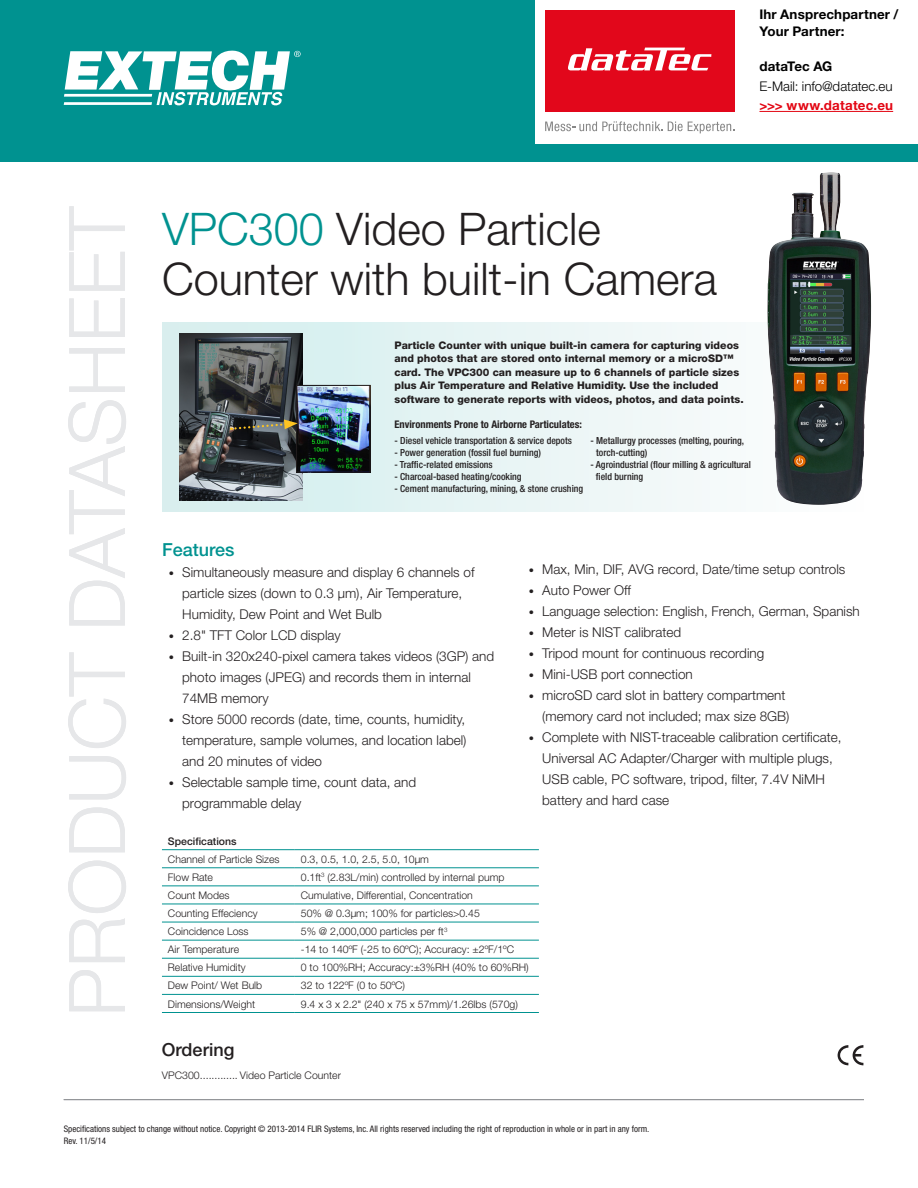
<style>
.page{position:relative;width:918px;height:1188px;background:#fff}
.page>*{position:absolute;margin:0;border:0;box-sizing:border-box;transform-origin:0 0}
.t1{font:300 78px "Helvetica Neue LT";color:#e6e7e9}
.t2{font:300 45px/49.5px "Helvetica Neue LT";color:#231f20}
.t3{font:500 18px "Helvetica Neue LT";color:#009290}
.t4{font:500 18px "Helvetica Neue LT";color:#231f20}
.t5{font:300 13.5px/21px "Helvetica Neue LT";color:#231f20}
.t6{font:700 13.35px/16.6px "Helvetica Neue LT Pro";letter-spacing:.01em;color:#000}
.t7{font:300 13.35px "Helvetica Neue LT Pro";color:#000}
.t8{font:700 13.35px "Helvetica Neue LT Pro";letter-spacing:.015em;color:#e30613}
.t9{font:300 10.5px "Helvetica Neue LT";color:#231f20}
.t10{font:800 10.5px/13.5px "Helvetica Neue LT";color:#231f20}
.t11{font:700 condensed 10.5px "Helvetica Neue LT";color:#231f20}
.t12{font:500 10.5px "Helvetica Neue LT";color:#231f20}
.t13{font:500 condensed 9.75px/12px "Helvetica Neue LT";color:#231f20}
.t14{font:condensed 9px/12px "Helvetica Neue LT";color:#231f20}
.s1{color:#009290}
.s2{font-size:10.5px}
</style>
<div class="page">
<svg style="left:162px;top:323px;width:548px;height:189px"></svg>
<div style="left:0;top:0;width:918px;height:162px;background:#009290"></div>
<svg style="left:64px;top:51px;width:237px;height:54px"></svg>
<hr style="left:64px;top:1099px;width:800px;height:1px;background:#939598">
<svg style="left:838px;top:1045px;width:25px;height:20px"></svg>
<img style="left:767px;top:172px;width:104px;height:333px">
<hr style="left:162px;top:849px;width:133px;height:1px;background:#009290">
<hr style="left:295px;top:849px;width:244px;height:1px;background:#009290">
<hr style="left:162px;top:867px;width:133px;height:1px;background:#009290">
<hr style="left:295px;top:867px;width:244px;height:1px;background:#009290">
<hr style="left:162px;top:885px;width:133px;height:1px;background:#009290">
<hr style="left:295px;top:885px;width:244px;height:1px;background:#009290">
<hr style="left:162px;top:904px;width:133px;height:1px;background:#009290">
<hr style="left:295px;top:904px;width:244px;height:1px;background:#009290">
<hr style="left:162px;top:922px;width:133px;height:1px;background:#009290">
<hr style="left:295px;top:922px;width:244px;height:1px;background:#009290">
<hr style="left:162px;top:940px;width:133px;height:1px;background:#009290">
<hr style="left:295px;top:940px;width:244px;height:1px;background:#009290">
<hr style="left:162px;top:958px;width:133px;height:1px;background:#009290">
<hr style="left:295px;top:958px;width:244px;height:1px;background:#009290">
<hr style="left:162px;top:976px;width:133px;height:1px;background:#009290">
<hr style="left:295px;top:976px;width:244px;height:1px;background:#009290">
<hr style="left:162px;top:994px;width:133px;height:1px;background:#009290">
<hr style="left:295px;top:994px;width:244px;height:1px;background:#009290">
<hr style="left:162px;top:1012px;width:133px;height:1px;background:#009290">
<hr style="left:295px;top:1012px;width:244px;height:1px;background:#009290">
<img style="left:180px;top:334px;width:123px;height:167px">
<img style="left:298px;top:387px;width:70px;height:83px">
<div style="left:296px;top:385px;width:74px;height:87px;border:1px solid #231f20"></div>
<svg style="left:231px;top:420px;width:67px;height:11px"></svg>
<div style="left:536px;top:0;width:382px;height:144px;background:#fff"></div>
<hr style="left:759px;top:111px;width:134px;height:1px;background:#e30613">
<div style="left:545px;top:10px;width:189px;height:102px;background:#e2071b"></div>
<svg style="left:545px;top:121px;width:189px;height:12px"></svg>
<svg style="left:568px;top:48px;width:143px;height:22px"></svg>
<p class="t6" style="left:759px;top:6px;width:141px">Ihr Ansprechpartner /<br>Your Partner:</p>
<p class="t6" style="left:759px;top:58px;width:74px">dataTec AG</p>
<p class="t7" style="left:759px;top:78px;width:135px">E-Mail: info@datatec.eu</p>
<p class="t8" style="left:759px;top:97px;width:135px">&gt;&gt;&gt; www.datatec.eu</p>
<p class="t1" style="left:50px;top:1017px;width:812px;rotate:-90deg">PRODUCT DATASHEET</p>
<p class="t2" style="left:162px;top:204px;width:557px"><span class="s1">VPC300</span> Video Particle<br>Counter with built-in Camera</p>
<p class="t10" style="left:394px;top:338px;width:351px">Particle Counter with unique built-in camera for capturing videos and photos that are stored onto internal memory or a microSD™ card. The VPC300 can measure up to 6 channels of particle sizes plus Air Temperature and Relative Humidity. Use the included software to generate reports with videos, photos, and data points.</p>
<p class="t11" style="left:394px;top:418px;width:189px">Environments Prone to Airborne Particulates:</p>
<p class="t13" style="left:394px;top:435px;width:179px">- Diesel vehicle transportation &amp; service depots</p>
<p class="t13" style="left:394px;top:447px;width:148px">- Power generation (fossil fuel burning)</p>
<p class="t13" style="left:394px;top:459px;width:100px">- Traffic-related emissions</p>
<p class="t13" style="left:394px;top:471px;width:129px">- Charcoal-based heating/cooking</p>
<p class="t13" style="left:394px;top:483px;width:190px">- Cement manufacturing, mining, &amp; stone crushing</p>
<p class="t13" style="left:596px;top:435px;width:149px;text-indent:-6px">- Metallurgy processes (melting, pouring, torch-cutting)</p>
<p class="t13" style="left:596px;top:459px;width:157px;text-indent:-5px">- Agroindustrial (flour milling &amp; agricultural field burning</p>
<p class="t3" style="left:162px;top:539px;width:74px">Features</p>
<p class="t5" style="left:182px;top:561px;width:294px;text-indent:-14px"><span class="s2">•</span> Simultaneously measure and display 6 channels of particle sizes (down to 0.3 μm), Air Temperature,<br>Humidity, Dew Point and Wet Bulb</p>
<p class="t5" style="left:169px;top:624px;width:174px"><span class="s2">•</span> 2.8" TFT Color LCD display</p>
<p class="t5" style="left:182px;top:645px;width:314px;text-indent:-14px"><span class="s2">•</span> Built-in 320x240-pixel camera takes videos (3GP) and photo images (JPEG) and records them in internal<br>74MB memory</p>
<p class="t5" style="left:182px;top:708px;width:286px;text-align:justify;text-indent:-14px"><span class="s2">•</span> Store 5000 records (date, time, counts, humidity, temperature, sample volumes, and location label) and 20 minutes of video</p>
<p class="t5" style="left:182px;top:771px;width:236px;text-indent:-14px"><span class="s2">•</span> Selectable sample time, count data, and programmable delay</p>
<p class="t5" style="left:529px;top:558px;width:318px"><span class="s2">•</span> Max, Min, DIF, AVG record, Date/time setup controls</p>
<p class="t5" style="left:529px;top:579px;width:104px"><span class="s2">•</span> Auto Power Off</p>
<p class="t5" style="left:529px;top:600px;width:333px"><span class="s2">•</span> Language selection: English, French, German, Spanish</p>
<p class="t5" style="left:529px;top:621px;width:154px"><span class="s2">•</span> Meter is NIST calibrated</p>
<p class="t5" style="left:529px;top:642px;width:237px"><span class="s2">•</span> Tripod mount for continuous recording</p>
<p class="t5" style="left:529px;top:663px;width:166px"><span class="s2">•</span> Mini-USB port connection</p>
<p class="t5" style="left:529px;top:684px;width:262px;text-align:right"><span class="s2">•</span> microSD card slot in battery compartment (memory card not included; max size 8GB)</p>
<p class="t5" style="left:542px;top:726px;width:301px;text-indent:-14px"><span class="s2">•</span> Complete with NIST-traceable calibration certificate, Universal AC Adapter/Charger with multiple plugs, USB cable, PC software, tripod, filter, 7.4V NiMH battery and hard case</p>
<p class="t12" style="left:168px;top:835px;width:70px">Specifications</p>
<p class="t9" style="left:168px;top:853px;width:113px">Channel of Particle Sizes</p>
<p class="t9" style="left:301px;top:853px;width:130px">0.3, 0.5, 1.0, 2.5, 5.0, 10μm</p>
<p class="t9" style="left:168px;top:871px;width:47px">Flow Rate</p>
<p class="t9" style="left:301px;top:871px;width:205px">0.1ft<sup>3</sup> (2.83L/min) controlled by internal pump</p>
<p class="t9" style="left:168px;top:889px;width:63px">Count Modes</p>
<p class="t9" style="left:301px;top:889px;width:174px">Cumulative, Differential, Concentration</p>
<p class="t9" style="left:168px;top:907px;width:91px">Counting Effeciency</p>
<p class="t9" style="left:301px;top:907px;width:181px">50% @ 0.3µm; 100% for particles&gt;0.45</p>
<p class="t9" style="left:168px;top:925px;width:82px">Coincidence Loss</p>
<p class="t9" style="left:301px;top:925px;width:148px">5% @ 2,000,000 particles per ft<sup>3</sup></p>
<p class="t9" style="left:168px;top:943px;width:73px">Air Temperature</p>
<p class="t9" style="left:301px;top:943px;width:215px">-14 to 140ºF (-25 to 60ºC); Accuracy: ±2ºF/1ºC</p>
<p class="t9" style="left:168px;top:961px;width:79px">Relative Humidity</p>
<p class="t9" style="left:301px;top:961px;width:229px">0 to 100%RH; Accuracy:±3%RH (40% to 60%RH)</p>
<p class="t9" style="left:168px;top:979px;width:96px">Dew Point/ Wet Bulb</p>
<p class="t9" style="left:301px;top:979px;width:106px">32 to 122ºF (0 to 50ºC)</p>
<p class="t9" style="left:168px;top:997px;width:89px">Dimensions/Weight</p>
<p class="t9" style="left:301px;top:997px;width:219px">9.4 x 3 x 2.2" (240 x 75 x 57mm)/1.26lbs (570g)</p>
<p class="t4" style="left:162px;top:1039px;width:74px">Ordering</p>
<p class="t9" style="left:162px;top:1069px;width:181px">VPC300............. Video Particle Counter</p>
<p class="t14" style="left:64px;top:1123px;width:587px">Specifications subject to change without notice. Copyright © 2013-2014 FLIR Systems, Inc. All rights reserved including the right of reproduction in whole or in part in any form.<br>Rev. 11/5/14</p>
</div>
